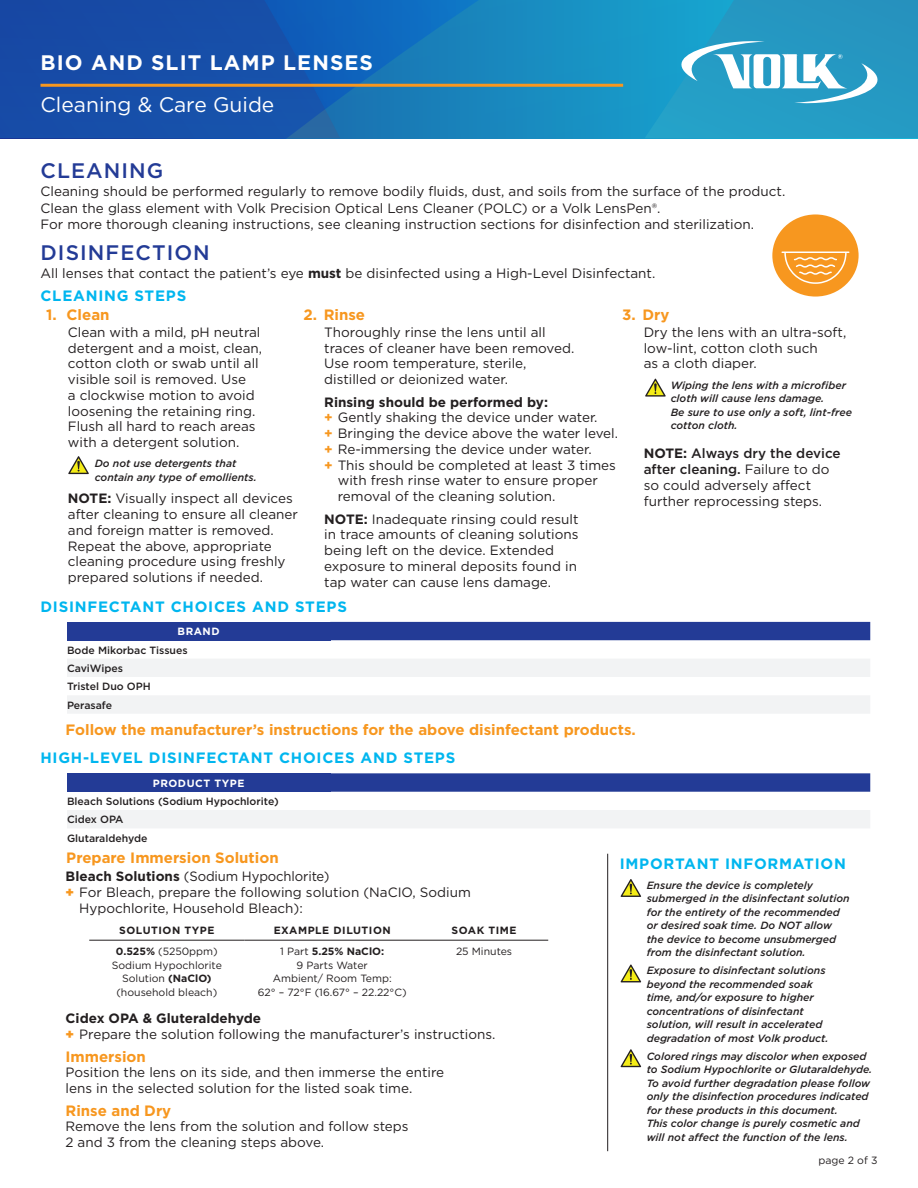
<style>
.page{position:relative;width:918px;height:1188px;background:#fff}
.page>*{position:absolute;margin:0;border:0;box-sizing:border-box;transform-origin:0 0}
.t1{font:700 21px "Gotham";letter-spacing:.05em;color:#fff}
.Heading_-_Dark_Blue{font:500 21px "Gotham";letter-spacing:.05em;color:#233b96}
.t2{font:21px "Gotham";color:#fff}
.Subheadings_-_ORANGE{font:700 15px "Gotham";color:#f7971f}
.Subheadings_-_CYAN_1{font:700 15px "Gotham";letter-spacing:.05em;color:#00b6ef}
.Body_Copy_9_11{font:13.5px/15.8px "Gotham";color:#231f20}
.Body_Copy_Cleaning_S{font:13.5px/15.8px "Gotham";color:#231f20}
.t3{font:700 13.5px "Gotham";color:#231f20}
.Warning_Indent_7_9{font:italic 500 10.5px/13.5px "Gotham";color:#231f20}
.t4{font:10.5px/13.5px "Gotham";color:#231f20;text-align:center}
.Chart_Left_Column_7{font:500 10.5px "Gotham";color:#231f20}
.t5{font:700 10.5px "Gotham";letter-spacing:.05em;color:#231f20}
.t6{font:700 10.5px "Gotham";letter-spacing:.05em;color:#fff}
.s1{font-weight:700}
.s2{font-weight:500}
.s3{font-weight:700;color:#f7971f}
.s4{font-weight:900;color:#f7971f}
</style>
<div class="page">
<svg style="left:0;top:0;width:645px;height:138px;background:#1768b3"></svg>
<hr style="left:40px;top:84px;width:583px;height:3px;background:#f7971f">
<svg style="left:645px;top:0;width:273px;height:138px;background:#37a4ca"></svg>
<svg style="left:621px;top:879px;width:20px;height:18px"></svg>
<svg style="left:621px;top:965px;width:20px;height:17px"></svg>
<svg style="left:621px;top:1049px;width:20px;height:18px"></svg>
<hr style="left:89px;top:940px;width:155px;height:1px;background:#231f20">
<hr style="left:244px;top:940px;width:176px;height:1px;background:#231f20">
<hr style="left:420px;top:940px;width:128px;height:1px;background:#231f20">
<hr style="left:607px;top:854px;width:1px;height:297px;background:#231f20">
<div style="left:67px;top:622px;width:263px;height:18px;background:#233b96"></div>
<div style="left:330px;top:622px;width:540px;height:18px;background:#233b96"></div>
<svg style="left:67px;top:659px;width:803px;height:54px;fill:#f2f3f4"></svg>
<div style="left:67px;top:773px;width:263px;height:19px;background:#233b96"></div>
<svg style="left:330px;top:773px;width:540px;height:19px;background:#2a4199"></svg>
<div style="left:67px;top:810px;width:803px;height:18px;background:#f2f3f4"></div>
<div style="left:772px;top:214px;width:87px;height:83px;background:#f7971f;border-radius:50%"></div>
<hr style="left:782px;top:252px;width:67px;height:1px;background:#fff">
<svg style="left:784px;top:251px;width:63px;height:34px"></svg>
<svg style="left:645px;top:379px;width:21px;height:18px"></svg>
<svg style="left:68px;top:456px;width:21px;height:18px"></svg>
<h1 class="t1" style="left:40px;top:49px;width:334px">BIO AND SLIT LAMP LENSES</h1>
<h1 class="t2" style="left:40px;top:91px;width:235px">Cleaning &amp; Care Guide</h1>
<p class="Heading_-_Dark_Blue" style="left:40px;top:157px;width:124px">CLEANING</p>
<p class="Body_Copy_9_11" style="left:40px;top:183px;width:746px;line-height:16.5px">Cleaning should be performed regularly to remove bodily fluids, dust, and soils from the surface of the product.<br>Clean the glass element with Volk Precision Optical Lens Cleaner (POLC) or a Volk LensPen®.<br>For more thorough cleaning instructions, see cleaning instruction sections for disinfection and sterilization.</p>
<p class="Heading_-_Dark_Blue" style="left:40px;top:239px;width:171px">DISINFECTION</p>
<p class="Body_Copy_9_11" style="left:40px;top:265px;width:616px">All lenses that contact the patient’s eye <span class="s1">must</span> be disinfected using a High-Level Disinfectant.</p>
<p class="Subheadings_-_CYAN_1" style="left:40px;top:285px;width:147px">CLEANING STEPS</p>
<p class="Body_Copy_Cleaning_S" style="left:68px;top:324px;width:196px">Clean with a mild, pH neutral detergent and a moist, clean, cotton cloth or swab until all visible soil is removed. Use<br>a clockwise motion to avoid loosening the retaining ring.<br>Flush all hard to reach areas with a detergent solution.</p>
<p class="Warning_Indent_7_9" style="left:95px;top:457px;width:164px">Do not use detergents that contain any type of emollients.</p>
<p class="Body_Copy_Cleaning_S" style="left:68px;top:490px;width:232px"><span class="s1">NOTE:</span> Visually inspect all devices after cleaning to ensure all cleaner and foreign matter is removed.<br>Repeat the above, appropriate cleaning procedure using freshly prepared solutions if needed.</p>
<p class="Subheadings_-_ORANGE" style="left:46px;top:305px;width:65px">1. Clean</p>
<p class="Subheadings_-_ORANGE" style="left:303px;top:305px;width:63px">2. Rinse</p>
<p class="Subheadings_-_ORANGE" style="left:622px;top:305px;width:49px">3. Dry</p>
<p class="Body_Copy_9_11" style="left:644px;top:324px;width:204px">Dry the lens with an ultra-soft, low-lint, cotton cloth such<br>as a cloth diaper.</p>
<p class="Warning_Indent_7_9" style="left:671px;top:378px;width:183px">Wiping the lens with a microfiber cloth will cause lens damage.<br>Be sure to use only a soft, lint-free cotton cloth.</p>
<p class="Body_Copy_9_11" style="left:644px;top:445px;width:198px"><span class="s1">NOTE:</span> <span class="s2">Always dry the device after cleaning.</span> Failure to do so could adversely affect further reprocessing steps.</p>
<p class="Body_Copy_9_11" style="left:324px;top:324px;width:252px">Thoroughly rinse the lens until all traces of cleaner have been removed.<br>Use room temperature, sterile, distilled or deionized water.</p>
<p class="t3" style="left:324px;top:393px;width:225px">Rinsing should be performed by:</p>
<p class="Body_Copy_9_11" style="left:324px;top:409px;width:275px"><span class="s3">+</span> Gently shaking the device under water.</p>
<p class="Body_Copy_9_11" style="left:324px;top:425px;width:295px"><span class="s3">+</span> Bringing the device above the water level.</p>
<p class="Body_Copy_9_11" style="left:324px;top:441px;width:269px"><span class="s3">+</span> Re-immersing the device under water.</p>
<p class="Body_Copy_9_11" style="left:324px;top:457px;width:293px"><span class="s3">+</span> This should be completed at least 3 times</p>
<p class="Body_Copy_9_11" style="left:338px;top:472px;width:262px">with fresh rinse water to ensure proper</p>
<p class="Body_Copy_9_11" style="left:338px;top:488px;width:219px">removal of the cleaning solution.</p>
<p class="Body_Copy_9_11" style="left:324px;top:511px;width:256px"><span class="s1">NOTE:</span> Inadequate rinsing could result in trace amounts of cleaning solutions being left on the device. Extended exposure to mineral deposits found in tap water can cause lens damage.</p>
<p class="Subheadings_-_CYAN_1" style="left:40px;top:597px;width:308px">DISINFECTANT CHOICES AND STEPS</p>
<p class="t6" style="left:178px;top:625px;width:44px">BRAND</p>
<p class="Chart_Left_Column_7" style="left:67px;top:643px;width:122px">Bode Mikorbac Tissues</p>
<p class="Chart_Left_Column_7" style="left:67px;top:661px;width:58px">CaviWipes</p>
<p class="Chart_Left_Column_7" style="left:67px;top:680px;width:85px">Tristel Duo OPH</p>
<p class="Chart_Left_Column_7" style="left:67px;top:698px;width:47px">Perasafe</p>
<p class="Subheadings_-_ORANGE" style="left:66px;top:720px;width:572px">Follow the manufacturer’s instructions for the above disinfectant products.</p>
<p class="Subheadings_-_CYAN_1" style="left:40px;top:748px;width:416px">HIGH-LEVEL DISINFECTANT CHOICES AND STEPS</p>
<p class="t6" style="left:153px;top:776px;width:93px">PRODUCT TYPE</p>
<p class="Chart_Left_Column_7" style="left:67px;top:795px;width:213px">Bleach Solutions (Sodium Hypochlorite)</p>
<p class="Chart_Left_Column_7" style="left:67px;top:813px;width:58px">Cidex OPA</p>
<p class="Chart_Left_Column_7" style="left:67px;top:831px;width:82px">Glutaraldehyde</p>
<p class="Subheadings_-_ORANGE" style="left:66px;top:848px;width:214px">Prepare Immersion Solution</p>
<p class="Body_Copy_9_11" style="left:66px;top:868px;width:265px"><span class="s1">Bleach Solutions</span> (Sodium Hypochlorite)</p>
<p class="Body_Copy_9_11" style="left:79px;top:884px;width:393px;text-indent:-14px"><span class="s4">+</span> For Bleach, prepare the following solution (NaCIO, Sodium<br>Hypochlorite, Household Bleach):</p>
<p class="t5" style="left:119px;top:923px;width:97px">SOLUTION TYPE</p>
<p class="t5" style="left:274px;top:923px;width:119px">EXAMPLE DILUTION</p>
<p class="t5" style="left:452px;top:923px;width:66px">SOAK TIME</p>
<p class="t4" style="left:112px;top:945px;width:112px"><span class="s1">0.525%</span> (5250ppm)<br>Sodium Hypochlorite<br>Solution <span class="s1">(NaClO) </span>(household bleach)</p>
<p class="t4" style="left:280px;top:945px;width:105px">1 Part <span class="s1">5.25% NaClO:<br></span>9 Parts Water</p>
<p class="t4" style="left:456px;top:945px;width:58px">25 Minutes</p>
<p class="t4" style="left:258px;top:972px;width:150px">Ambient/ Room Temp:<br>62° – 72°F (16.67° – 22.22°C)</p>
<p class="t3" style="left:66px;top:1009px;width:197px">Cidex OPA &amp; Gluteraldehyde</p>
<p class="Body_Copy_9_11" style="left:66px;top:1026px;width:431px"><span class="s4">+</span> Prepare the solution following the manufacturer’s instructions.</p>
<p class="Subheadings_-_ORANGE" style="left:66px;top:1046px;width:82px">Immersion</p>
<p class="Body_Copy_9_11" style="left:66px;top:1065px;width:380px">Position the lens on its side, and then immerse the entire lens in the selected solution for the listed soak time.</p>
<p class="Subheadings_-_ORANGE" style="left:66px;top:1100px;width:107px">Rinse and Dry</p>
<p class="Body_Copy_9_11" style="left:66px;top:1119px;width:345px">Remove the lens from the solution and follow steps<br>2 and 3 from the cleaning steps above.</p>
<p class="Subheadings_-_CYAN_1" style="left:620px;top:853px;width:228px">IMPORTANT INFORMATION</p>
<p class="Warning_Indent_7_9" style="left:647px;top:878px;width:205px">Ensure the device is completely submerged in the disinfectant solution for the entirety of the recommended or desired soak time. Do NOT allow the device to become unsubmerged from the disinfectant solution.</p>
<p class="Warning_Indent_7_9" style="left:647px;top:964px;width:183px">Exposure to disinfectant solutions beyond the recommended soak time, and/or exposure to higher concentrations of disinfectant solution, will result in accelerated degradation of most Volk product.</p>
<p class="Warning_Indent_7_9" style="left:647px;top:1049px;width:227px">Colored rings may discolor when exposed to Sodium Hypochlorite or Glutaraldehyde.<br>To avoid further degradation please follow only the disinfection procedures indicated for these products in this document.<br>This color change is purely cosmetic and will not affect the function of the lens.</p>
<p class="t4" style="left:818px;top:1153px;width:61px">page 2 of 3</p>
</div>
